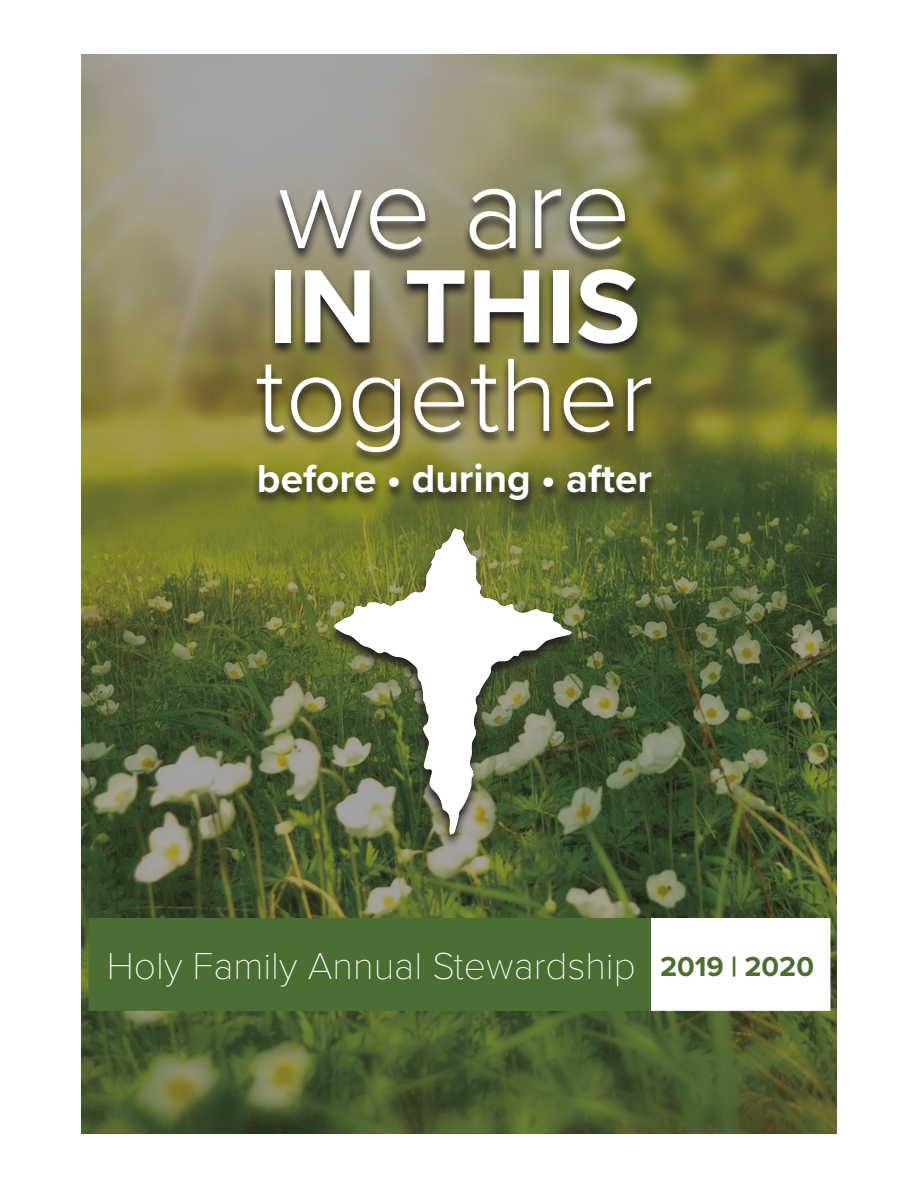
<style>
.page{position:relative;width:918px;height:1188px;background:#fff}
.page>*{position:absolute;margin:0;border:0;box-sizing:border-box;transform-origin:0 0}
.t1{font:300 120px "Proxima Nova";color:#fff}
.t2{font:300 108px "Proxima Nova";color:#fff}
.t3{font:700 108px "Proxima Nova";color:#fff}
.t4{font:700 40.5px "Proxima Nova";color:#fff}
.t5{font:100 39px "Proxima Nova T";color:#fff}
.t6{font:700 28.5px "Proxima Nova";color:#4c6e32}
</style>
<div class="page">
<img style="left:81px;top:54px;width:756px;height:1080px">
<div style="left:88px;top:918px;width:563px;height:93px;background:#4c6e32"></div>
<div style="left:651px;top:918px;width:179px;height:93px;background:#fff"></div>
<svg style="left:272px;top:187px;width:361px;height:78px;background:#827e65"></svg>
<svg style="left:267px;top:268px;width:379px;height:90px;background:#635f3f"></svg>
<svg style="left:249px;top:358px;width:410px;height:109px;background:#7c7638"></svg>
<svg style="left:251px;top:463px;width:408px;height:52px;background:#646829"></svg>
<svg style="left:327px;top:528px;width:251px;height:320px;background:#536234"></svg>
<img style="left:333px;top:523px;width:243px;height:317px">
<p class="t1" style="left:278px;top:119px;width:355px">we are</p>
<p class="t3" style="left:268px;top:226px;width:374px">IN THIS</p>
<p class="t2" style="left:256px;top:314px;width:399px">together</p>
<p class="t4" style="left:257px;top:448px;width:397px">before • during • after</p>
<p class="t5" style="left:107px;top:937px;width:531px">Holy Family Annual Stewardship</p>
<p class="t6" style="left:660px;top:945px;width:156px">2019 | 2020</p>
</div>
